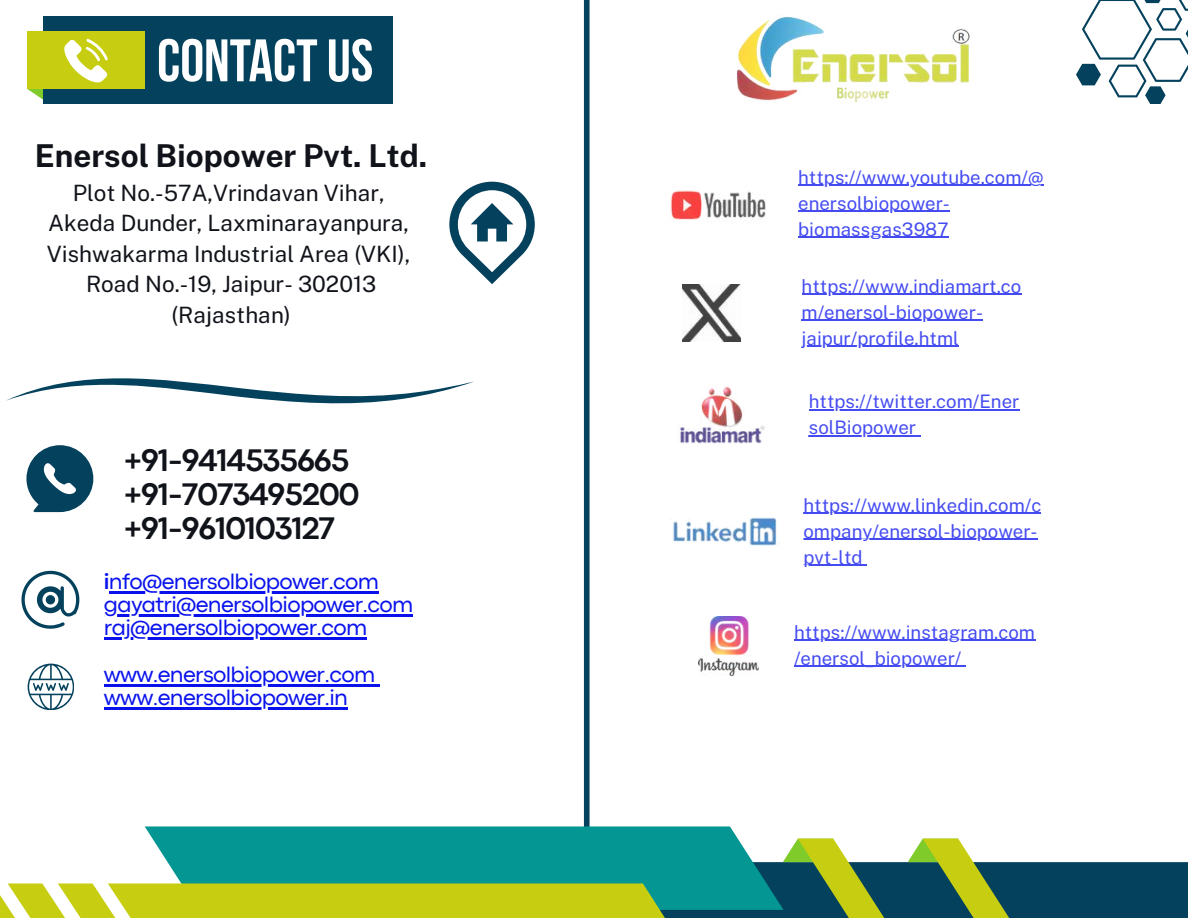
<style>
.page{position:relative;width:1188px;height:918px;background:#fff}
.page>*{position:absolute;margin:0;border:0;box-sizing:border-box;transform-origin:0 0}
.t1{font:700 32.55px/34px "Codec Pro";letter-spacing:-.03em;color:#101319}
.t2{font:700 31.5px "Public Sans";color:#101319}
.t3{font:22.5px/30.3px "Public Sans";color:#101319;text-align:center}
.t4{font:22.35px/23.1px "Codec Pro";letter-spacing:-.03em;color:#0912ed}
.t5{font:18.6px/26.1px "Public Sans";color:#0912ed}
.s1{font-weight:700}
</style>
<div class="page">
<div style="left:584px;top:0;width:6px;height:863px;background:#04415d"></div>
<svg style="left:145px;top:826px;width:593px;height:13px;background:#0f9b97"></svg>
<svg style="left:0;top:839px;width:1188px;height:79px"></svg>
<svg style="left:1076px;top:0;width:112px;height:104px"></svg>
<svg style="left:27px;top:89px;width:16px;height:11px"></svg>
<div style="left:43px;top:16px;width:350px;height:88px;background:#04415d"></div>
<div style="left:27px;top:31px;width:118px;height:58px;background:#c7ce11"></div>
<svg style="left:159px;top:39px;width:158px;height:43px"></svg>
<svg style="left:329px;top:39px;width:43px;height:43px"></svg>
<svg style="left:64px;top:39px;width:44px;height:44px"></svg>
<svg style="left:26px;top:445px;width:67px;height:67px"></svg>
<svg style="left:21px;top:571px;width:58px;height:58px"></svg>
<hr style="left:109px;top:591px;width:270px;height:2px;background:#0912ed">
<hr style="left:104px;top:614px;width:309px;height:3px;background:#0912ed">
<hr style="left:104px;top:638px;width:263px;height:2px;background:#0912ed">
<svg style="left:28px;top:664px;width:46px;height:46px"></svg>
<hr style="left:104px;top:684px;width:271px;height:2px;background:#0912ed">
<hr style="left:104px;top:707px;width:243px;height:2px;background:#0912ed">
<svg style="left:6px;top:378px;width:468px;height:26px"></svg>
<svg style="left:449px;top:182px;width:86px;height:102px"></svg>
<img style="left:670px;top:190px;width:96px;height:32px">
<hr style="left:798px;top:185px;width:245px;height:1px;background:#0912ed">
<hr style="left:798px;top:211px;width:152px;height:1px;background:#0912ed">
<hr style="left:798px;top:237px;width:151px;height:1px;background:#0912ed">
<img style="left:680px;top:385px;width:85px;height:59px">
<hr style="left:809px;top:409px;width:210px;height:1px;background:#0912ed">
<hr style="left:809px;top:435px;width:107px;height:1px;background:#0912ed">
<img style="left:698px;top:617px;width:61px;height:58px">
<hr style="left:794px;top:640px;width:241px;height:1px;background:#0912ed">
<hr style="left:794px;top:666px;width:168px;height:1px;background:#0912ed">
<hr style="left:804px;top:513px;width:237px;height:1px;background:#0912ed">
<hr style="left:804px;top:539px;width:234px;height:1px;background:#0912ed">
<hr style="left:804px;top:565px;width:59px;height:1px;background:#0912ed">
<img style="left:672px;top:517px;width:107px;height:29px">
<hr style="left:802px;top:294px;width:219px;height:1px;background:#0912ed">
<hr style="left:802px;top:320px;width:181px;height:1px;background:#0912ed">
<hr style="left:802px;top:346px;width:157px;height:1px;background:#0912ed">
<img style="left:683px;top:284px;width:57px;height:57px">
<img style="left:737px;top:17px;width:233px;height:86px">
<h2 class="t2" style="left:35px;top:137px;width:394px">Enersol Biopower Pvt. Ltd.</h2>
<p class="t3" style="left:47px;top:178px;width:365px">Plot No.-57A,Vrindavan Vihar,<br>Akeda Dunder, Laxminarayanpura,<br>Vishwakarma Industrial Area (VKI),<br>Road No.-19, Jaipur- 302013 (Rajasthan)</p>
<h1 class="t1" style="left:124px;top:445px;width:237px">+91-9414535665 +91-7073495200 +91-9610103127</h1>
<p class="t4" style="left:104px;top:572px;width:311px"><span class="s1">i</span>nfo@enersolbiopower.com gayatri@enersolbiopower.com raj@enersolbiopower.com</p>
<p class="t4" style="left:104px;top:665px;width:273px">www.enersolbiopower.com www.enersolbiopower.in</p>
<p class="t5" style="left:798px;top:164px;width:247px">https://www.youtube.com/@ enersolbiopower&shy;biomassgas3987</p>
<p class="t5" style="left:802px;top:273px;width:221px">https://www.indiamart.co m/enersol-biopower&shy;jaipur/profile.html</p>
<p class="t5" style="left:809px;top:388px;width:212px">https://twitter.com/Ener solBiopower</p>
<p class="t5" style="left:804px;top:492px;width:239px">https://www.linkedin.com/c ompany/enersol-biopower&shy;pvt-ltd</p>
<p class="t5" style="left:794px;top:619px;width:243px">https://www.instagram.com /enersol_biopower/</p>
</div>
